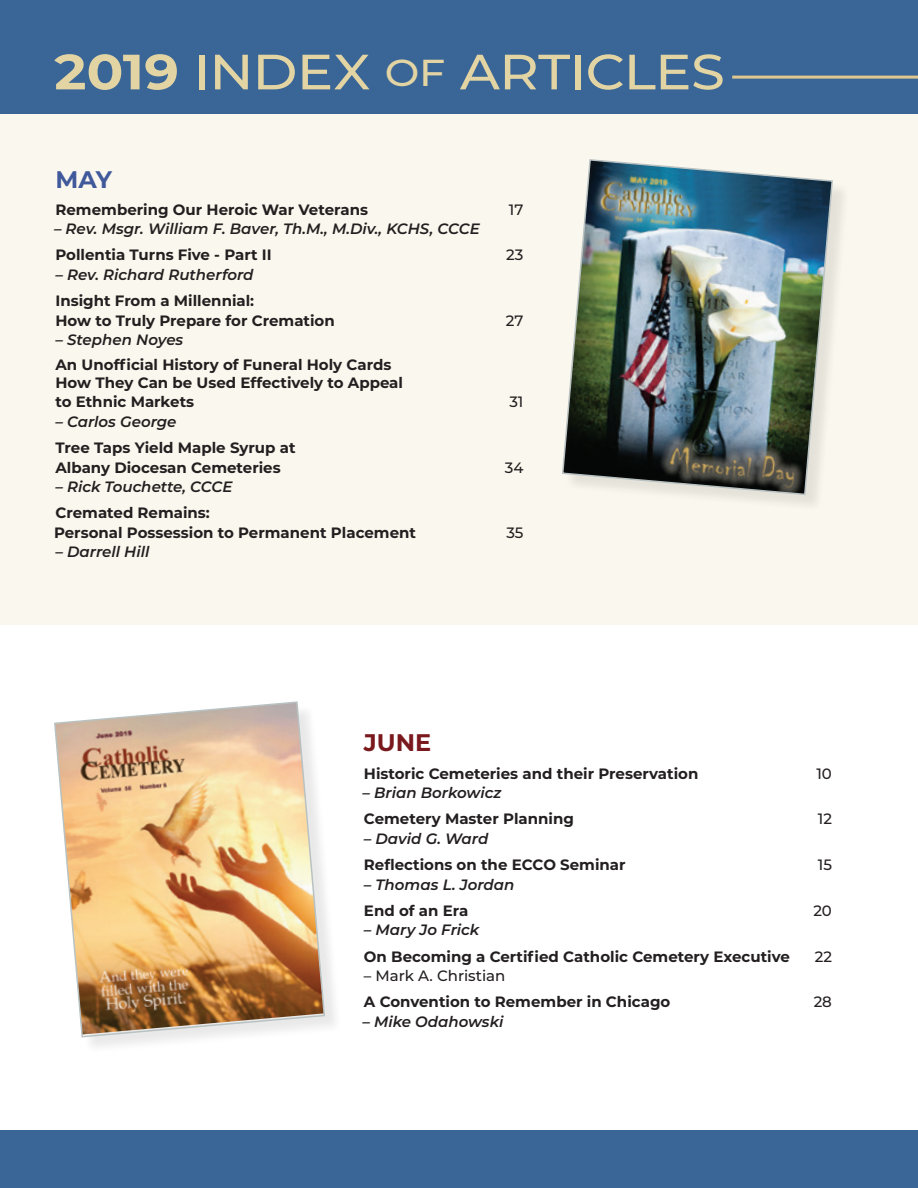
<style>
.page{position:relative;width:918px;height:1188px;background:#fff}
.page>*{position:absolute;margin:0;border:0;box-sizing:border-box;transform-origin:0 0}
.t1{font:500 49.5px "Montserrat";letter-spacing:-.015em;color:#e3d4a3;scale:1.1 1}
.BODY_TEXT{font:700 24px "Montserrat";color:#7a191d}
.BODY_TEXT-2{font:700 24px "Montserrat";color:#40599b}
.BODY_TEXT-3{font:700 15px/19.5px "Montserrat";color:#231f20}
.BODY_TEXT-4{font:italic 600 15px "Montserrat";color:#231f20}
.BODY_TEXT-5{font:500 15px "Montserrat";color:#231f20}
.s1{font-weight:700}
.s2{font-size:37.5px}
</style>
<div class="page">
<div style="left:0;top:89px;width:918px;height:535px;background:#faf7ee"></div>
<div style="left:0;top:0;width:918px;height:114px;background:#3a6697"></div>
<hr style="left:732px;top:76px;width:186px;height:3px;background:#e0c791">
<div style="left:564px;top:161px;width:286px;height:351px;background:#231f20;opacity:.1"></div>
<img style="left:562px;top:159px;width:272px;height:337px">
<div style="left:56px;top:704px;width:286px;height:350px;background:#231f20;opacity:.1"></div>
<img style="left:54px;top:701px;width:272px;height:337px">
<div style="left:0;top:1131px;width:918px;height:57px;background:#3a6697"></div>
<p class="t1" style="left:54px;top:37px;width:611px"><span class="s1">2019</span> INDEX <span class="s2">OF</span> ARTICLES</p>
<p class="BODY_TEXT-2" style="left:56px;top:163px;width:58px">MAY</p>
<p class="BODY_TEXT-3" style="left:56px;top:199px;width:314px">Remembering Our Heroic War Veterans</p>
<p class="BODY_TEXT-5" style="left:509px;top:199px;width:16px">17</p>
<p class="BODY_TEXT-4" style="left:54px;top:218px;width:427px">– Rev. Msgr. William F. Baver, Th.M., M.Div., KCHS, CCCE</p>
<p class="BODY_TEXT-3" style="left:56px;top:245px;width:218px">Pollentia Turns Five - Part II</p>
<p class="BODY_TEXT-5" style="left:506px;top:245px;width:19px">23</p>
<p class="BODY_TEXT-4" style="left:56px;top:264px;width:200px">– Rev. Richard Rutherford</p>
<p class="BODY_TEXT-3" style="left:56px;top:290px;width:200px">Insight From a Millennial:</p>
<p class="BODY_TEXT-3" style="left:56px;top:310px;width:281px">How to Truly Prepare for Cremation</p>
<p class="BODY_TEXT-5" style="left:506px;top:310px;width:19px">27</p>
<p class="BODY_TEXT-4" style="left:56px;top:329px;width:129px">– Stephen Noyes</p>
<p class="BODY_TEXT-3" style="left:56px;top:354px;width:337px">An Unofficial History of Funeral Holy Cards</p>
<p class="BODY_TEXT-3" style="left:56px;top:372px;width:349px">How They Can be Used Effectively to Appeal</p>
<p class="BODY_TEXT-3" style="left:56px;top:392px;width:140px">to Ethnic Markets</p>
<p class="BODY_TEXT-5" style="left:509px;top:392px;width:16px">31</p>
<p class="BODY_TEXT-4" style="left:56px;top:411px;width:123px">– Carlos George</p>
<p class="BODY_TEXT-3" style="left:56px;top:437px;width:242px">Tree Taps Yield Maple Syrup at</p>
<p class="BODY_TEXT-3" style="left:56px;top:457px;width:227px">Albany Diocesan Cemeteries</p>
<p class="BODY_TEXT-5" style="left:505px;top:457px;width:20px">34</p>
<p class="BODY_TEXT-4" style="left:56px;top:476px;width:179px">– Rick Touchette, CCCE</p>
<p class="BODY_TEXT-3" style="left:54px;top:503px;width:364px">Cremated Remains:<br>Personal Possession to Permanent Placement</p>
<p class="BODY_TEXT-5" style="left:506px;top:522px;width:19px">35</p>
<p class="BODY_TEXT-4" style="left:56px;top:542px;width:95px">– Darrell Hill</p>
<p class="BODY_TEXT" style="left:364px;top:725px;width:69px">JUNE</p>
<p class="BODY_TEXT-3" style="left:364px;top:763px;width:336px">Historic Cemeteries and their Preservation</p>
<p class="BODY_TEXT-5" style="left:816px;top:763px;width:17px">10</p>
<p class="BODY_TEXT-4" style="left:362px;top:782px;width:140px">– Brian Borkowicz</p>
<p class="BODY_TEXT-3" style="left:364px;top:808px;width:212px">Cemetery Master Planning</p>
<p class="BODY_TEXT-5" style="left:818px;top:808px;width:16px">12</p>
<p class="BODY_TEXT-4" style="left:364px;top:828px;width:126px">– David G. Ward</p>
<p class="BODY_TEXT-3" style="left:364px;top:854px;width:263px">Reflections on the ECCO Seminar</p>
<p class="BODY_TEXT-5" style="left:818px;top:854px;width:16px">15</p>
<p class="BODY_TEXT-4" style="left:364px;top:874px;width:152px">– Thomas L. Jordan</p>
<p class="BODY_TEXT-3" style="left:364px;top:900px;width:106px">End of an Era</p>
<p class="BODY_TEXT-5" style="left:813px;top:900px;width:20px">20</p>
<p class="BODY_TEXT-4" style="left:364px;top:919px;width:117px">– Mary Jo Frick</p>
<p class="BODY_TEXT-3" style="left:364px;top:946px;width:428px">On Becoming a Certified Catholic Cemetery Executive</p>
<p class="BODY_TEXT-5" style="left:815px;top:946px;width:19px">22</p>
<p class="BODY_TEXT-5" style="left:364px;top:965px;width:143px">– Mark A. Christian</p>
<p class="BODY_TEXT-3" style="left:364px;top:991px;width:308px">A Convention to Remember in Chicago</p>
<p class="BODY_TEXT-5" style="left:814px;top:991px;width:20px">28</p>
<p class="BODY_TEXT-4" style="left:362px;top:1011px;width:142px">– Mike Odahowski</p>
</div>
